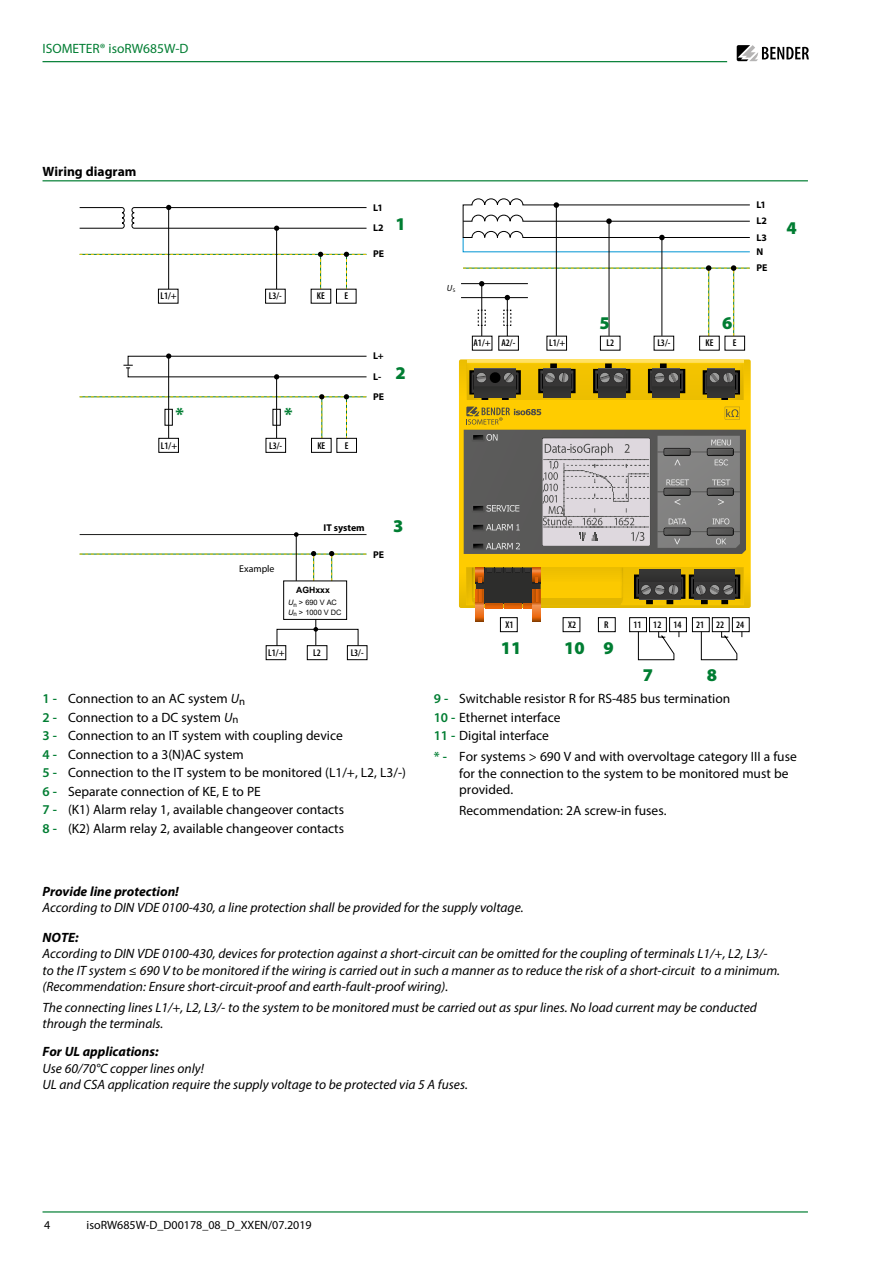
<style>
.page{position:relative;width:893px;height:1263px;background:#fff}
.page>*{position:absolute;margin:0;border:0;box-sizing:border-box;transform-origin:0 0}
.t1{font:900 18px "Myriad Pro";color:#007d32}
.t2{font:italic 13.5px/16.5px "Myriad Pro";color:#000}
.t3{font:13.5px/18.5px "Myriad Pro";color:#000}
.t4{font:italic 700 13.5px "Myriad Pro";color:#000}
.t5{font:13.5px "Myriad Pro";color:#007d32}
.t6{font:700 13.5px "Myriad Pro";color:#000}
.t7{font:12px "Myriad Pro";color:#000}
.t8{font:600 condensed 9.9px "Myriad Pro";color:#000}
.t9{font:700 9.9px/16.4px "Myriad Pro";color:#000}
.t10{font:9.9px "Myriad Pro";color:#000}
.t11{font:italic 9px "Myriad Pro";color:#000}
.t12{font:700 8.7px "Arial";color:#000}
.t13{font:7.35px/9.8px "Arial";color:#000}
.s1{font-style:italic}
.s2{font-weight:600;color:#007d32}
</style>
<div class="page">
<hr style="left:43px;top:61px;width:684px;height:1px;background:#007d32">
<hr style="left:43px;top:1211px;width:765px;height:1px;background:#007d32">
<svg style="left:737px;top:45px;width:72px;height:16px"></svg>
<svg style="left:459px;top:359px;width:292px;height:249px;background:#fbc901"></svg>
<svg style="left:467px;top:359px;width:277px;height:41px;background:#f1c719"></svg>
<div style="left:466px;top:567px;width:277px;height:41px;background:#eebf00"></div>
<svg style="left:466px;top:363px;width:55px;height:37px;background:#635726"></svg>
<div style="left:543px;top:368px;width:27px;height:30px;background:#353433"></div>
<svg style="left:538px;top:363px;width:38px;height:30px"></svg>
<div style="left:598px;top:368px;width:27px;height:30px;background:#353433"></div>
<svg style="left:593px;top:363px;width:37px;height:30px"></svg>
<div style="left:653px;top:368px;width:27px;height:30px;background:#353433"></div>
<svg style="left:648px;top:363px;width:37px;height:30px"></svg>
<svg style="left:703px;top:363px;width:40px;height:37px"></svg>
<svg style="left:634px;top:567px;width:109px;height:37px"></svg>
<svg style="left:533px;top:609px;width:8px;height:12px"></svg>
<svg style="left:476px;top:609px;width:8px;height:12px"></svg>
<svg style="left:466px;top:567px;width:157px;height:42px"></svg>
<hr style="left:461px;top:283px;width:67px;height:1px;background:#000">
<hr style="left:461px;top:297px;width:67px;height:1px;background:#000">
<hr style="left:609px;top:221px;width:1px;height:115px;background:#000">
<svg style="left:462px;top:198px;width:288px;height:55px"></svg>
<hr style="left:661px;top:238px;width:1px;height:98px;background:#000">
<hr style="left:556px;top:205px;width:1px;height:131px;background:#000">
<svg style="left:463px;top:265px;width:287px;height:71px"></svg>
<div style="left:629px;top:617px;width:18px;height:15px;border:1px solid #000"></div>
<div style="left:598px;top:617px;width:18px;height:15px;border:1px solid #000"></div>
<div style="left:563px;top:617px;width:17px;height:15px;border:1px solid #000"></div>
<div style="left:500px;top:617px;width:18px;height:15px;border:1px solid #000"></div>
<div style="left:649px;top:617px;width:18px;height:15px;border:1px solid #000"></div>
<div style="left:669px;top:617px;width:18px;height:15px;border:1px solid #000"></div>
<div style="left:692px;top:617px;width:18px;height:15px;border:1px solid #000"></div>
<div style="left:712px;top:617px;width:17px;height:15px;border:1px solid #000"></div>
<div style="left:732px;top:617px;width:18px;height:15px;border:1px solid #000"></div>
<div style="left:699px;top:336px;width:21px;height:14px;border:1px solid #000"></div>
<svg style="left:637px;top:631px;width:43px;height:30px"></svg>
<svg style="left:700px;top:631px;width:43px;height:30px"></svg>
<svg style="left:464px;top:407px;width:282px;height:147px;background:#999073"></svg>
<hr style="left:276px;top:228px;width:1px;height:62px;background:#000">
<hr style="left:168px;top:207px;width:1px;height:83px;background:#000">
<svg style="left:80px;top:252px;width:287px;height:38px"></svg>
<svg style="left:131px;top:205px;width:236px;height:26px"></svg>
<svg style="left:79px;top:207px;width:46px;height:22px"></svg>
<hr style="left:168px;top:356px;width:1px;height:83px;background:#000">
<hr style="left:276px;top:377px;width:1px;height:62px;background:#000">
<div style="left:158px;top:438px;width:21px;height:15px;border:1px solid #000"></div>
<div style="left:266px;top:438px;width:20px;height:15px;border:1px solid #000"></div>
<div style="left:311px;top:438px;width:20px;height:15px;border:1px solid #000"></div>
<div style="left:336px;top:438px;width:21px;height:15px;border:1px solid #000"></div>
<svg style="left:80px;top:394px;width:287px;height:45px"></svg>
<div style="left:165px;top:409px;width:8px;height:17px;border:1px solid #000"></div>
<div style="left:273px;top:409px;width:8px;height:17px;border:1px solid #000"></div>
<svg style="left:123px;top:353px;width:244px;height:26px"></svg>
<hr style="left:80px;top:534px;width:287px;height:1px;background:#1b1b1a">
<div style="left:266px;top:645px;width:20px;height:15px;border:1px solid #000"></div>
<div style="left:307px;top:645px;width:20px;height:15px;border:1px solid #000"></div>
<div style="left:347px;top:645px;width:20px;height:15px;border:1px solid #000"></div>
<svg style="left:80px;top:551px;width:287px;height:30px"></svg>
<hr style="left:296px;top:534px;width:1px;height:47px;background:#000">
<div style="left:283px;top:581px;width:64px;height:39px;border:1px solid #000"></div>
<svg style="left:294px;top:532px;width:5px;height:5px"></svg>
<div style="left:277px;top:629px;width:81px;height:17px;border:1px solid #000"></div>
<svg style="left:313px;top:619px;width:5px;height:26px"></svg>
<hr style="left:43px;top:180px;width:765px;height:1px;background:#007d32">
<p class="t5" style="left:43px;top:40px;width:148px">ISOMETER® isoRW685W-D</p>
<p class="t6" style="left:43px;top:163px;width:95px">Wiring diagram</p>
<p class="t8" style="left:161px;top:291px;width:18px">L1/+</p>
<p class="t8" style="left:269px;top:291px;width:15px">L3/-</p>
<p class="t8" style="left:317px;top:291px;width:9px">KE</p>
<p class="t8" style="left:344px;top:291px;width:5px">E</p>
<h1 class="t1" style="left:175px;top:403px;width:10px">*</h1>
<h1 class="t1" style="left:284px;top:403px;width:10px">*</h1>
<p class="t8" style="left:161px;top:440px;width:18px">L1/+</p>
<p class="t8" style="left:269px;top:440px;width:15px">L3/-</p>
<p class="t8" style="left:317px;top:440px;width:9px">KE</p>
<p class="t8" style="left:345px;top:440px;width:5px">E</p>
<p class="t9" style="left:373px;top:197px;width:12px;line-height:20.7px">L1<br>L2</p>
<p class="t9" style="left:373px;top:246px;width:12px">PE</p>
<h1 class="t1" style="left:395px;top:214px;width:12px">1</h1>
<p class="t9" style="left:373px;top:346px;width:12px;line-height:20.2px">L+<br>L-<br>PE</p>
<h1 class="t1" style="left:395px;top:363px;width:12px">2</h1>
<p class="t10" style="left:239px;top:562px;width:37px">Example</p>
<p class="t9" style="left:323px;top:519px;width:43px">IT system</p>
<p class="t9" style="left:373px;top:546px;width:12px">PE</p>
<h1 class="t1" style="left:393px;top:516px;width:12px">3</h1>
<p class="t12" style="left:296px;top:584px;width:35px">AGHxxx</p>
<p class="t13" style="left:288px;top:598px;width:55px"><span class="s1">U</span><sub>n</sub> &gt; 690 V AC<br><span class="s1">U</span><sub>n</sub> &gt; 1000 V DC</p>
<p class="t8" style="left:268px;top:647px;width:18px">L1/+</p>
<p class="t8" style="left:313px;top:647px;width:9px">L2</p>
<p class="t8" style="left:351px;top:647px;width:15px">L3/-</p>
<p class="t11" style="left:447px;top:282px;width:10px">U<sub>S</sub></p>
<p class="t8" style="left:474px;top:338px;width:43px">A1/+ A2/-</p>
<h1 class="t1" style="left:600px;top:312px;width:12px">5</h1>
<h1 class="t1" style="left:722px;top:312px;width:12px">6</h1>
<p class="t8" style="left:549px;top:338px;width:18px">L1/+</p>
<p class="t8" style="left:606px;top:338px;width:9px">L2</p>
<p class="t8" style="left:657px;top:338px;width:15px">L3/-</p>
<p class="t8" style="left:705px;top:338px;width:9px">KE</p>
<p class="t8" style="left:733px;top:338px;width:5px">E</p>
<p class="t9" style="left:756px;top:196px;width:12px;text-align:justify">L1<br>L2<br>L3</p>
<p class="t9" style="left:756px;top:243px;width:12px">N<br>PE</p>
<h1 class="t1" style="left:786px;top:217px;width:12px">4</h1>
<p class="t8" style="left:505px;top:619px;width:9px">X1</p>
<p class="t8" style="left:568px;top:619px;width:9px">X2</p>
<p class="t8" style="left:604px;top:619px;width:6px">R</p>
<p class="t8" style="left:633px;top:619px;width:50px">11 12 14</p>
<p class="t8" style="left:696px;top:619px;width:50px">21 22 24</p>
<h1 class="t1" style="left:501px;top:637px;width:22px">11</h1>
<h1 class="t1" style="left:564px;top:637px;width:51px">10 9</h1>
<h1 class="t1" style="left:643px;top:665px;width:12px">7</h1>
<h1 class="t1" style="left:707px;top:665px;width:12px">8</h1>
<p class="t3" style="left:43px;top:689px;width:365px"><span class="s2">1 -</span> Connection to an AC system <span class="s1">U</span><sub>n<br></sub><span class="s2">2 -</span> Connection to a DC system <span class="s1">U</span><sub>n<br></sub><span class="s2">3 -</span> Connection to an IT system with coupling device<br><span class="s2">4 -</span> Connection to a 3(N)AC system<br><span class="s2">5 -</span> Connection to the IT system to be monitored (L1/+, L2, L3/-)<br><span class="s2">6 -</span> Separate connection of KE, E to PE<br><span class="s2">7 -</span> (K1) Alarm relay 1, available changeover contacts<br><span class="s2">8 -</span> (K2) Alarm relay 2, available changeover contacts</p>
<p class="t3" style="left:434px;top:689px;width:298px"><span class="s2">9 -</span> Switchable resistor R for RS-485 bus termination<br><span class="s2">10 -</span> Ethernet interface<br><span class="s2">11 -</span> Digital interface</p>
<p class="t3" style="left:459px;top:748px;width:339px;line-height:16.5px;text-indent:-26px"><span class="s2">* -</span> For systems &gt; 690 V and with overvoltage category III a fuse for the connection to the system to be monitored must be provided.</p>
<p class="t3" style="left:459px;top:801px;width:209px">Recommendation: 2A screw-in fuses.</p>
<p class="t4" style="left:43px;top:882px;width:138px">Provide line protection!</p>
<p class="t2" style="left:43px;top:899px;width:483px">According to DIN VDE 0100-430, a line protection shall be provided for the supply voltage.</p>
<p class="t4" style="left:43px;top:928px;width:38px">NOTE:</p>
<p class="t2" style="left:43px;top:945px;width:739px">According to DIN VDE 0100-430, devices for protection against a short-circuit can be omitted for the coupling of terminals L1/+, L2, L3/- to the IT system ≤ 690 V to be monitored if the wiring is carried out in such a manner as to reduce the risk of a short-circuit to a minimum. (Recommendation: Ensure short-circuit-proof and earth-fault-proof wiring).</p>
<p class="t2" style="left:43px;top:999px;width:716px">The connecting lines L1/+, L2, L3/- to the system to be monitored must be carried out as spur lines. No load current may be conducted through the terminals.</p>
<p class="t4" style="left:43px;top:1043px;width:118px">For UL applications:</p>
<p class="t2" style="left:43px;top:1060px;width:427px">Use 60/70°C copper lines only!<br>UL and CSA application require the supply voltage to be protected via 5 A fuses.</p>
<p class="t7" style="left:44px;top:1217px;width:8px">4</p>
<p class="t7" style="left:87px;top:1217px;width:227px">isoRW685W-D_D00178_08_D_XXEN/07.2019</p>
</div>
